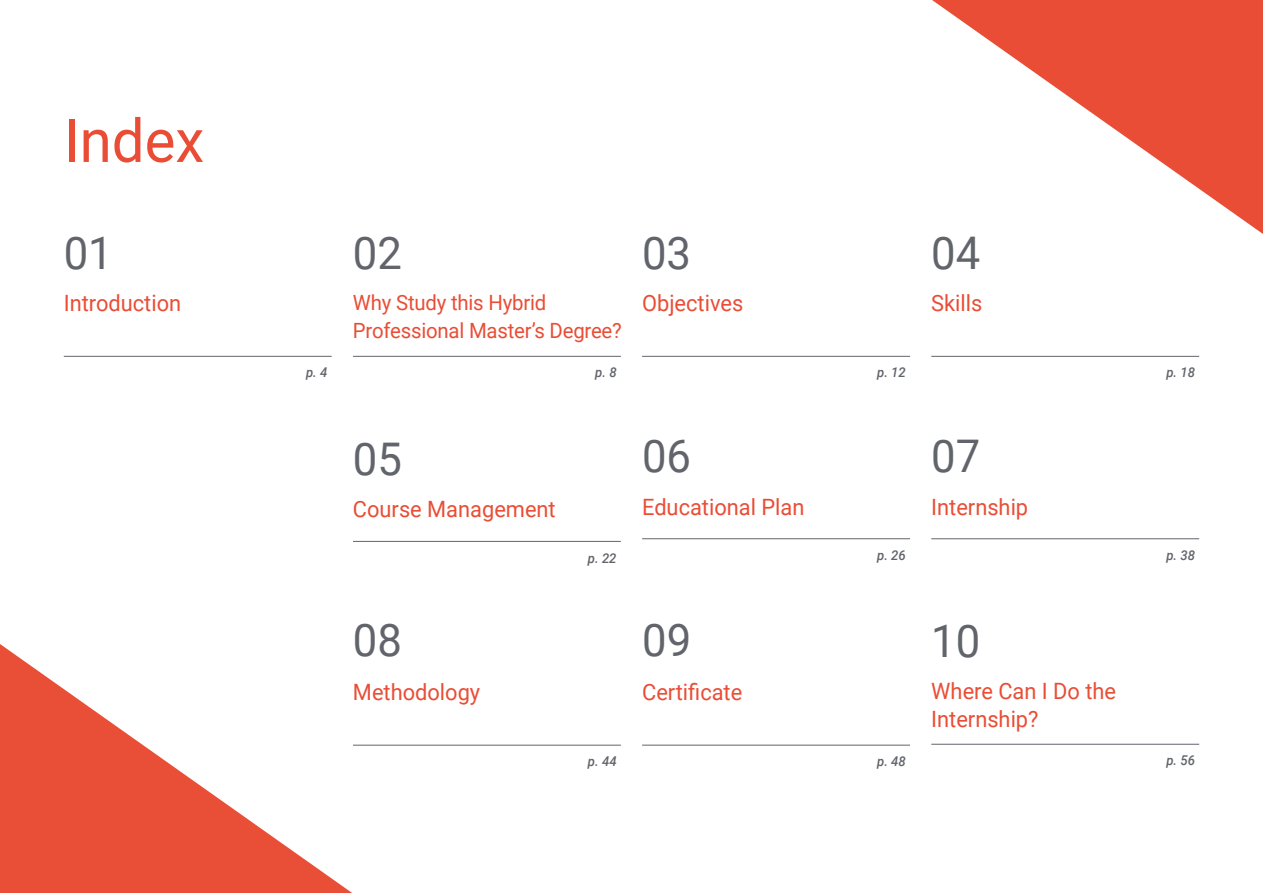
<style>
.page{position:relative;width:1263px;height:893px;background:#fff}
.page>*{position:absolute;margin:0;border:0;box-sizing:border-box;transform-origin:0 0}
.t1{font:60px "Roboto";color:#e94d35}
.t2{font:45px "Roboto";color:#61646a}
.t3{font:22.5px/28.5px "Roboto";color:#e94d35}
.t4{font:21px/28.5px "Roboto";letter-spacing:-.01em;color:#e94d35}
.t5{font:italic 500 13.5px "Roboto";color:#61646a}
</style>
<div class="page">
<svg style="left:0;top:644px;width:352px;height:249px"></svg>
<svg style="left:932px;top:0;width:331px;height:234px"></svg>
<hr style="left:64px;top:356px;width:268px;height:1px;background:#61646a">
<hr style="left:353px;top:356px;width:268px;height:1px;background:#61646a">
<hr style="left:642px;top:356px;width:268px;height:1px;background:#61646a">
<hr style="left:931px;top:356px;width:268px;height:1px;background:#61646a">
<hr style="left:642px;top:538px;width:268px;height:1px;background:#61646a">
<hr style="left:353px;top:541px;width:268px;height:1px;background:#61646a">
<hr style="left:931px;top:538px;width:268px;height:1px;background:#61646a">
<hr style="left:931px;top:744px;width:268px;height:1px;background:#61646a">
<hr style="left:353px;top:745px;width:268px;height:1px;background:#61646a">
<hr style="left:642px;top:745px;width:268px;height:1px;background:#61646a">
<h1 class="t1" style="left:64px;top:99px;width:142px">Index</h1>
<h2 class="t2" style="left:64px;top:221px;width:51px">01</h2>
<h2 class="t2" style="left:353px;top:221px;width:51px">02</h2>
<h2 class="t2" style="left:642px;top:221px;width:51px">03</h2>
<h2 class="t2" style="left:931px;top:221px;width:51px">04</h2>
<p class="t3" style="left:64px;top:288px;width:119px">Introduction</p>
<p class="t4" style="left:353px;top:287px;width:270px">Why Study this Hybrid<br>Professional Master’s Degree?</p>
<p class="t3" style="left:642px;top:288px;width:103px">Objectives</p>
<p class="t3" style="left:931px;top:288px;width:53px">Skills</p>
<p class="t5" style="left:306px;top:363px;width:23px">p. 4</p>
<p class="t5" style="left:595px;top:363px;width:23px">p. 8</p>
<p class="t5" style="left:877px;top:363px;width:30px">p. 12</p>
<p class="t5" style="left:1166px;top:363px;width:30px">p. 18</p>
<h2 class="t2" style="left:353px;top:427px;width:51px">05</h2>
<h2 class="t2" style="left:642px;top:425px;width:51px">06</h2>
<h2 class="t2" style="left:931px;top:425px;width:51px">07</h2>
<p class="t3" style="left:353px;top:494px;width:204px">Course Management</p>
<p class="t3" style="left:642px;top:491px;width:164px">Educational Plan</p>
<p class="t3" style="left:931px;top:491px;width:98px">Internship</p>
<p class="t5" style="left:588px;top:548px;width:30px">p. 22</p>
<p class="t5" style="left:877px;top:546px;width:30px">p. 26</p>
<p class="t5" style="left:1166px;top:546px;width:30px">p. 38</p>
<h2 class="t2" style="left:353px;top:609px;width:51px">08</h2>
<h2 class="t2" style="left:642px;top:609px;width:51px">09</h2>
<p class="t3" style="left:353px;top:677px;width:129px">Methodology</p>
<p class="t3" style="left:642px;top:677px;width:102px">Certificate</p>
<h2 class="t2" style="left:931px;top:609px;width:51px">10</h2>
<p class="t3" style="left:931px;top:676px;width:186px">Where Can I Do the<br>Internship?</p>
<p class="t5" style="left:588px;top:752px;width:30px">p. 44</p>
<p class="t5" style="left:877px;top:752px;width:30px">p. 48</p>
<p class="t5" style="left:1166px;top:751px;width:30px">p. 56</p>
</div>
